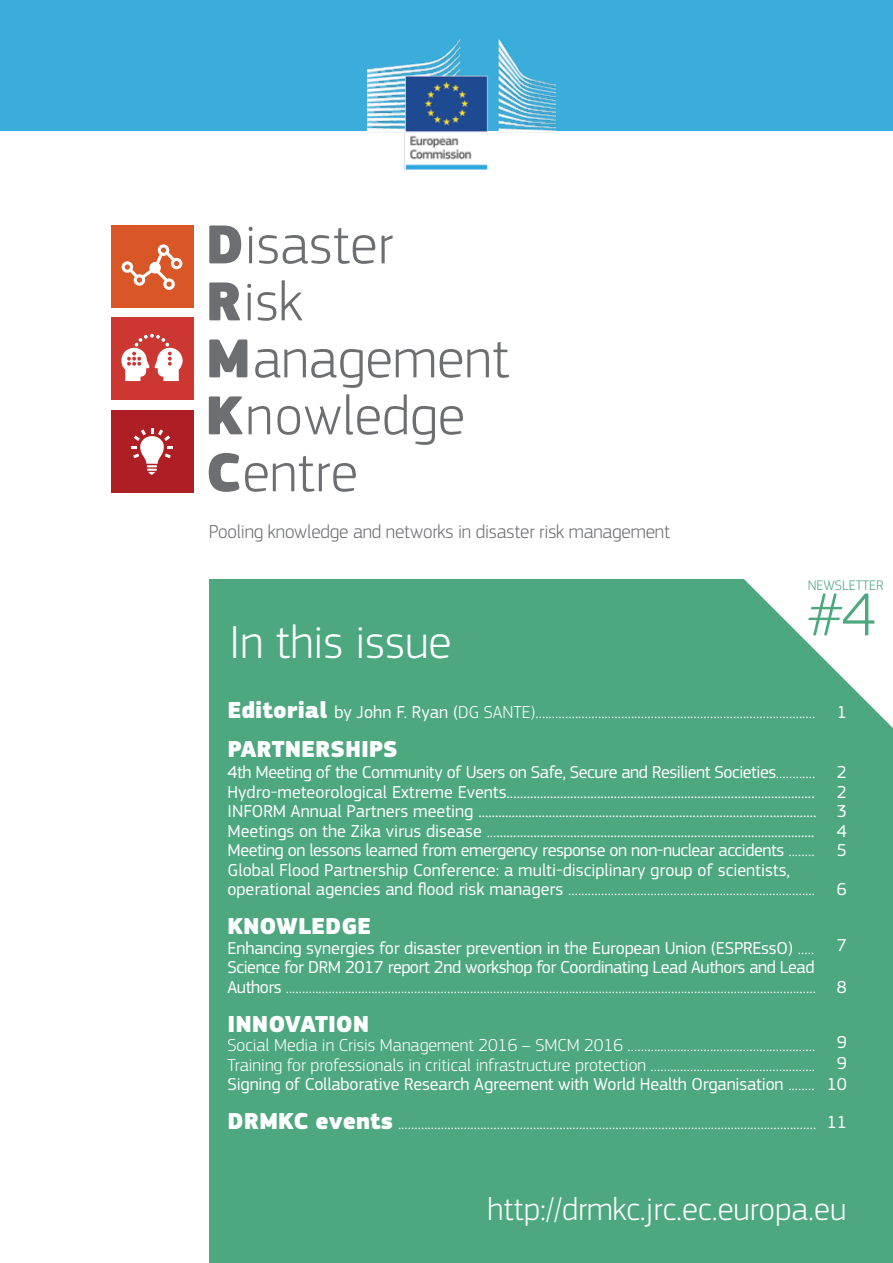
<style>
.page{position:relative;width:893px;height:1263px;background:#fff}
.page>*{position:absolute;margin:0;border:0;box-sizing:border-box;transform-origin:0 0}
.t1{font:300 63px "PF Square Sans Pro";color:#4da880}
.t2{font:300 48px "PF Square Sans Pro";color:#fff}
.t3{font:300 33px "PF Square Sans Pro";color:#fff}
.t4{font:900 24px "PF Square Sans Pro";color:#fff}
.t5{font:300 19.5px "PF Square Sans Pro";letter-spacing:-.01em;color:#6d6e71}
.t6{font:300 18px/19.5px "PF Square Sans Pro";color:#fff;text-align:justify}
.t7{font:18px/19.5px "PF Square Sans Pro";color:#fff}
.t8{font:300 14.4px "PF Square Sans Pro";color:#4da880}
.s1{font-weight:900;font-size:24px}
.s2{font-weight:400}
.s3{font-weight:300}
</style>
<div class="page">
<div style="left:210px;top:580px;width:683px;height:683px;background:#4da880"></div>
<div style="left:0;top:0;width:892px;height:131px;background:#3aaddb"></div>
<img style="left:367px;top:39px;width:188px;height:130px">
<svg style="left:209px;top:225px;width:32px;height:38px"></svg>
<hr style="left:249px;top:236px;width:3px;height:27px;background:#6d6e71">
<svg style="left:249px;top:227px;width:4px;height:4px"></svg>
<svg style="left:259px;top:228px;width:116px;height:36px"></svg>
<svg style="left:382px;top:235px;width:11px;height:28px"></svg>
<svg style="left:209px;top:282px;width:31px;height:38px"></svg>
<hr style="left:248px;top:293px;width:3px;height:27px;background:#6d6e71">
<svg style="left:247px;top:284px;width:4px;height:4px"></svg>
<svg style="left:257px;top:292px;width:19px;height:29px"></svg>
<svg style="left:282px;top:280px;width:20px;height:40px"></svg>
<svg style="left:209px;top:339px;width:38px;height:38px"></svg>
<svg style="left:255px;top:349px;width:179px;height:39px"></svg>
<svg style="left:440px;top:342px;width:69px;height:36px"></svg>
<svg style="left:209px;top:396px;width:34px;height:38px"></svg>
<svg style="left:249px;top:406px;width:21px;height:28px"></svg>
<svg style="left:277px;top:394px;width:130px;height:41px"></svg>
<svg style="left:413px;top:406px;width:50px;height:39px"></svg>
<svg style="left:209px;top:453px;width:147px;height:39px"></svg>
<div style="left:111px;top:225px;width:82px;height:83px;background:#d95626"></div>
<svg style="left:122px;top:244px;width:60px;height:46px"></svg>
<div style="left:111px;top:317px;width:82px;height:83px;background:#cc3732"></div>
<svg style="left:121px;top:334px;width:62px;height:47px"></svg>
<div style="left:111px;top:410px;width:82px;height:83px;background:#ad1f24"></div>
<svg style="left:131px;top:428px;width:42px;height:47px"></svg>
<svg style="left:741px;top:579px;width:152px;height:149px"></svg>
<p class="t5" style="left:209px;top:520px;width:463px">Pooling knowledge and networks in disaster risk management</p>
<h2 class="t2" style="left:229px;top:614px;width:224px">In this issue</h2>
<p class="t8" style="left:808px;top:577px;width:77px">NEWSLETTER</p>
<h1 class="t1" style="left:808px;top:578px;width:70px">#4</h1>
<p class="t6" style="left:228px;top:702px;width:589px"><span class="s1">Editorial</span> <span class="s2">by John F. Ryan (</span>DG SANTE).....................................................................................</p>
<h3 class="t4" style="left:228px;top:734px;width:172px">PARTNERSHIPS</h3>
<p class="t7" style="left:228px;top:762px;width:590px">4th Meeting of the Community of Users on Safe, Secure and Resilient Societies<span class="s3">............<br></span>Hydro-meteorological Extreme Events............................................................................................<br>INFORM Annual Partners meeting .....................................................................................................<br>Meetings on the Zika virus disease <span class="s3">...</span>...............................................................................................<br>Meeting on lessons learned from emergency response on non-nuclear accidents <span class="s3">........<br></span>Global Flood Partnership Conference: a multi-disciplinary group of scientists, operational agencies and flood risk managers <span class="s3">...........................................................................</span></p>
<h3 class="t4" style="left:228px;top:911px;width:145px">KNOWLEDGE</h3>
<p class="t6" style="left:228px;top:938px;width:590px"><span class="s2">Enhancing synergies for disaster prevention in the European Union (ESPREssO)</span> .....<br><span class="s2">Science for DRM 2017 report 2nd workshop for Coordinating Lead Authors and Lead Authors</span> .................................................................................................................................................................</p>
<h3 class="t4" style="left:228px;top:1009px;width:143px">INNOVATION</h3>
<p class="t6" style="left:228px;top:1035px;width:589px">Social Media in Crisis Management 2016 – SMCM 2016 .........................................................<br>Training for professionals in critical infrastructure protection ..................................................<br><span class="s2">Signing of Collaborative Research Agreement with World Health Organisation</span> ........</p>
<p class="t6" style="left:228px;top:1113px;width:590px"><span class="s1">DRMKC events</span> ...............................................................................................................................</p>
<p class="t7" style="left:837px;top:703px;width:12px">1</p>
<p class="t7" style="left:837px;top:763px;width:12px;text-align:justify">2<br>2<br>3<br>4<br>5</p>
<p class="t7" style="left:837px;top:880px;width:12px">6</p>
<p class="t7" style="left:837px;top:935px;width:12px">7</p>
<p class="t7" style="left:837px;top:977px;width:12px">8</p>
<p class="t7" style="left:827px;top:1032px;width:22px;line-height:21px;text-align:center">9<br>9<br>10</p>
<p class="t7" style="left:827px;top:1112px;width:22px">11</p>
<h3 class="t3" style="left:487px;top:1190px;width:360px">http://drmkc.jrc.ec.europa.eu</h3>
</div>
